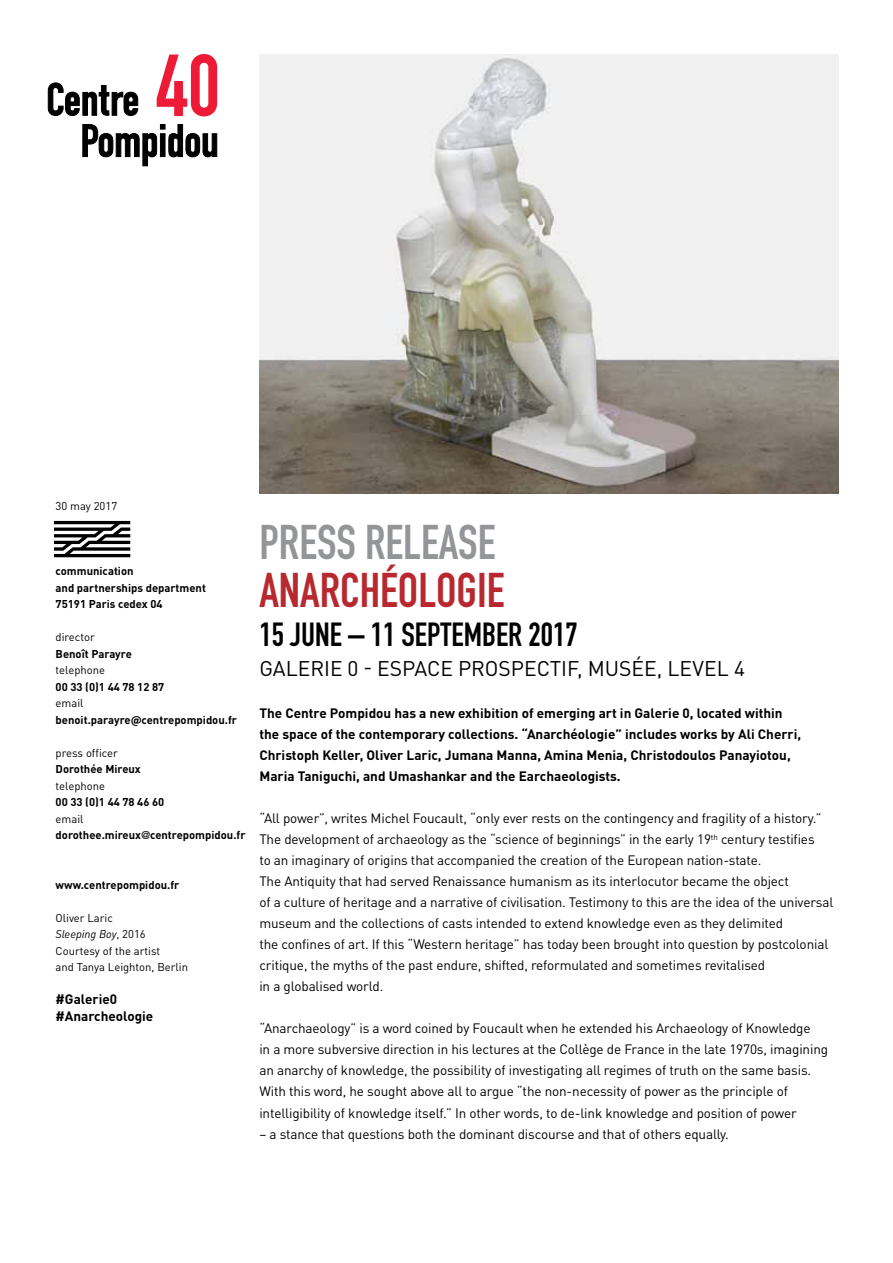
<style>
.page{position:relative;width:893px;height:1263px;background:#fff}
.page>*{position:absolute;margin:0;border:0;box-sizing:border-box;transform-origin:0 0}
.t1{font:48px "DIN Engschrift Std";color:#b8292f}
.t2{font:48px "DIN Engschrift Std";color:#939598}
.t3{font:33px "DIN Engschrift Std";color:#000}
.t4{font:21px "DINOT";color:#000}
.t5{font:13.5px/21px "DINOT";letter-spacing:-.01em;color:#000}
.t6{font:700 13.5px/21px "DINOT";color:#000}
.t7{font:700 11.25px/16.5px "DINOT";color:#000}
.t8{font:11.25px/16.5px "DINOT";color:#000}
.s1{font-weight:400}
.s2{font-family:"DIN Engschrift Std";font-weight:400}
.s3{font-style:italic}
</style>
<div class="page">
<svg style="left:54px;top:521px;width:76px;height:36px"></svg>
<svg style="left:157px;top:54px;width:60px;height:62px"></svg>
<svg style="left:48px;top:82px;width:90px;height:34px"></svg>
<svg style="left:82px;top:124px;width:135px;height:42px"></svg>
<img style="left:259px;top:54px;width:580px;height:439px">
<p class="t8" style="left:56px;top:498px;width:63px">30 may 2017</p>
<p class="t7" style="left:56px;top:562px;width:152px">communication<br>and partnerships department<br>75191 Paris cedex 04</p>
<p class="t8" style="left:56px;top:628px;width:41px">director</p>
<p class="t7" style="left:56px;top:645px;width:78px">Benoît Parayre</p>
<p class="t8" style="left:56px;top:661px;width:51px">telephone</p>
<p class="t7" style="left:56px;top:678px;width:110px">00 33 (0)1 44 78 12 87</p>
<p class="t8" style="left:56px;top:694px;width:29px">email</p>
<p class="t7" style="left:56px;top:711px;width:183px">benoit.parayre@centrepompidou.fr</p>
<p class="t8" style="left:56px;top:744px;width:64px">press officer</p>
<p class="t7" style="left:56px;top:760px;width:87px">Dorothée Mireux</p>
<p class="t8" style="left:56px;top:777px;width:51px">telephone</p>
<p class="t7" style="left:56px;top:793px;width:110px">00 33 (0)1 44 78 46 60</p>
<p class="t7" style="left:56px;top:810px;width:191px"><span class="s1">email </span>dorothee.mireux<span class="s2">@</span>centrepompidou.fr</p>
<p class="t7" style="left:56px;top:876px;width:125px">www.centrepompidou.fr</p>
<p class="t8" style="left:56px;top:909px;width:134px">Oliver Laric<br><span class="s3">Sleeping Boy</span>, 2016<br>Courtesy of the artist<br>and Tanya Leighton, Berlin</p>
<p class="t6" style="left:56px;top:990px;width:99px;line-height:16.5px">#Galerie0 #Anarcheologie</p>
<h1 class="t2" style="left:259px;top:514px;width:218px">PRESS RELEASE</h1>
<h1 class="t1" style="left:259px;top:562px;width:244px">ANARCHÉOLOGIE</h1>
<h2 class="t3" style="left:259px;top:615px;width:320px">15 JUNE – 11 SEPTEMBER 2017</h2>
<h3 class="t4" style="left:259px;top:656px;width:169px">GALERIE 0 - espace</h3>
<h3 class="t4" style="left:458px;top:656px;width:77px">prospecti</h3>
<h3 class="t4" style="left:567px;top:656px;width:180px">f, musée, level 4</h3>
<p class="t6" style="left:259px;top:703px;width:543px">The Centre Pompidou has a new exhibition of emerging art in Galerie 0, located within the space of the contemporary collections. “Anarchéologie” includes works by Ali Cherri, Christoph Keller, Oliver Laric, Jumana Manna, Amina Menia, Christodoulos Panayiotou, Maria Taniguchi, and Umashankar and the Earchaeologists.</p>
<p class="t5" style="left:259px;top:808px;width:575px">“All power”, writes M ichel Foucault, “only ever rests on the contingency and fragility of a history.” The development of archaeology as the “science of beginnings” in the early 19<sup>th</sup> century testifies<br>to an imaginary of origins that accompanied the creation of the European nation-state.<br>The Antiquity that had served Renaissance humanism as its interlocutor became the object<br>of a culture of heritage and a narrative of civilisation. Testimony to this are the idea of the universal museum and the collections of casts intended to extend knowledge even as they delimited<br>the confines of art. If this “Western heritage” has today been brought into question by postcolonial critique, the myths of the past endure, shifted, reformulated and sometimes revitalised<br>in a globalised world.</p>
<p class="t5" style="left:259px;top:1018px;width:570px">“Anarchaeology” is a word coined by Foucault when he extended his Archaeology of Knowledge<br>in a more subversive direction in his lectures at the Collège de France in the late 1970s, imagining an anarchy of knowledge, the possibility of investigating all regimes of truth on the same basis.<br>With this word, he sought above all to argue “the non-necessity of power as the principle of intelligibility of knowledge itself.” In other words, to de-link knowledge and position of power</p>
<p class="t5" style="left:259px;top:1123px;width:471px">– a stance that questions both the dominant discourse and that of others equally.</p>
</div>
